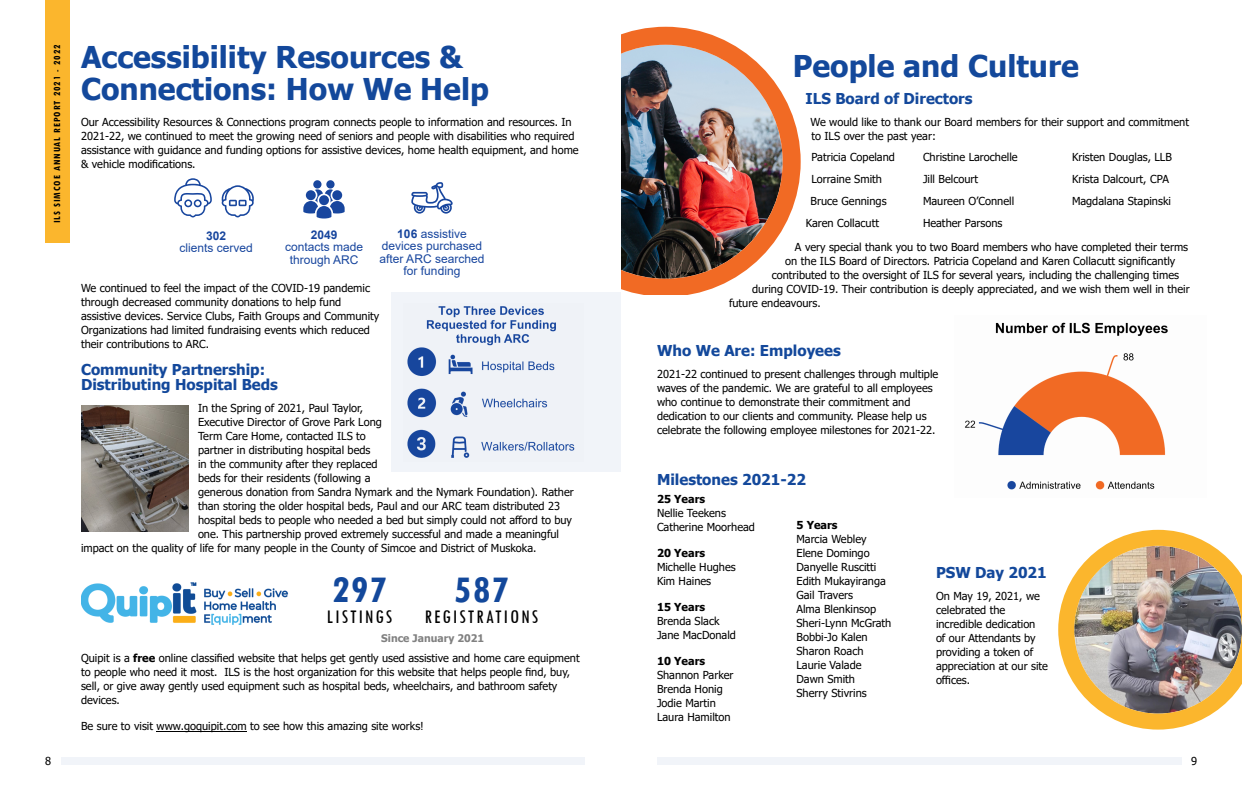
<style>
.page{position:relative;width:1242px;height:810px;background:#fff}
.page>*{position:absolute;margin:0;border:0;box-sizing:border-box;transform-origin:0 0}
.t1{font:700 condensed 40px "Tw Cen";letter-spacing:.025em;color:#13489b}
.t2{font:700 30px/32px "Tahoma";color:#13489b}
.t3{font:condensed 20px "Tw Cen";letter-spacing:.1em;color:#000}
.t4{font:700 15px/15px "Tahoma";color:#13489b}
.t5{font:12px/12.4px "Arial";color:#18469e;text-align:center}
.t6{font:700 12px "Arial";color:#18469e}
.t7{font:11px/14px "Tahoma";color:#000}
.t8{font:700 11px "Tahoma";color:#000}
.t9{font:700 10.5px "Tahoma";color:rgb(0 0 0/.5)}
.t10{font:700 condensed 10px "Tw Cen";letter-spacing:.1em;color:#000}
.s1{font-weight:700}
</style>
<div class="page">
<img style="left:965px;top:322px;width:203px;height:168px">
<img style="left:1058px;top:530px;width:184px;height:200px">
<img style="left:621px;top:27px;width:180px;height:268px">
<div style="left:62px;top:758px;width:523px;height:7px;background:#f1f4f9"></div>
<div style="left:657px;top:758px;width:525px;height:7px;background:#f1f4f9"></div>
<img style="left:81px;top:582px;width:208px;height:43px">
<hr style="left:157px;top:731px;width:90px;height:1px;background:#000">
<svg style="left:411px;top:182px;width:42px;height:32px"></svg>
<svg style="left:174px;top:178px;width:38px;height:39px"></svg>
<svg style="left:221px;top:185px;width:33px;height:32px"></svg>
<svg style="left:303px;top:180px;width:42px;height:39px"></svg>
<div style="left:45px;top:0;width:24px;height:243px;background:#fbb62d"></div>
<div style="left:391px;top:292px;width:230px;height:180px;background:#13489b;opacity:.06"></div>
<img style="left:81px;top:405px;width:108px;height:127px">
<p class="t10" style="left:54px;top:223px;width:180px;rotate:-90deg">ILS SIMCOE ANNUAL REPORT 2021 - 2022</p>
<h2 class="t2" style="left:81px;top:43px;width:409px">Accessibility Resources &amp;<br>Connections: How We Help</h2>
<p class="t7" style="left:81px;top:116px;width:499px">Our Accessibility Resources &amp; Connections program connects people to information and resources. In 2021-22, we continued to meet the growing need of seniors and people with disabilities who required assistance with guidance and funding options for assistive devices, home health equipment, and home &amp; vehicle modifications.</p>
<p class="t6" style="left:206px;top:231px;width:22px">302</p>
<p class="t5" style="left:180px;top:243px;width:75px">clients cerved</p>
<p class="t6" style="left:311px;top:230px;width:28px">2049</p>
<p class="t5" style="left:285px;top:242px;width:80px">contacts made through ARC</p>
<p class="t5" style="left:380px;top:229px;width:106px"><span class="s1">106</span> assistive devices purchased after ARC searched for funding</p>
<p class="t7" style="left:81px;top:282px;width:300px">We continued to feel the impact of the COVID-19 pandemic through decreased community donations to help fund assistive devices. Service Clubs, Faith Groups and Community Organizations had limited fundraising events which reduced their contributions to ARC.</p>
<h3 class="t4" style="left:81px;top:363px;width:199px">Community Partnership:<br>Distributing Hospital Beds</h3>
<p class="t7" style="left:198px;top:402px;width:167px">In the Spring of 2021, Paul Taylor,</p>
<p class="t7" style="left:198px;top:416px;width:185px">Executive Director of Grove Park Long</p>
<p class="t7" style="left:198px;top:430px;width:169px">Term Care Home, contacted ILS to</p>
<p class="t7" style="left:198px;top:444px;width:174px">partner in distributing hospital beds</p>
<p class="t7" style="left:198px;top:458px;width:181px">in the community after they replaced</p>
<p class="t7" style="left:198px;top:472px;width:174px">beds for their residents (following a</p>
<p class="t7" style="left:198px;top:486px;width:377px">generous donation from Sandra Nymark and the Nymark Foundation). Rather</p>
<p class="t7" style="left:198px;top:500px;width:364px">than storing the older hospital beds, Paul and our ARC team distributed 23</p>
<p class="t7" style="left:198px;top:514px;width:376px">hospital beds to people who needed a bed but simply could not afford to buy</p>
<p class="t7" style="left:198px;top:528px;width:363px">one. This partnership proved extremely successful and made a meaningful</p>
<p class="t7" style="left:81px;top:542px;width:457px">impact on the quality of life for many people in the County of Simcoe and District of Muskoka.</p>
<h1 class="t1" style="left:332px;top:576px;width:56px">297</h1>
<h3 class="t3" style="left:327px;top:610px;width:67px">LISTINGS</h3>
<h1 class="t1" style="left:454px;top:576px;width:56px">587</h1>
<h3 class="t3" style="left:425px;top:610px;width:115px">REGISTRATIONS</h3>
<p class="t9" style="left:381px;top:634px;width:105px">Since January 2021</p>
<p class="t7" style="left:81px;top:652px;width:500px">Quipit is a <span class="s1">free</span> online classified website that helps get gently used assistive and home care equipment to people who need it most. ILS is the host organization for this website that helps people find, buy, sell, or give away gently used equipment such as hospital beds, wheelchairs, and bathroom safety devices.</p>
<p class="t7" style="left:81px;top:720px;width:344px">Be sure to visit www.goquipit.com to see how this amazing site works!</p>
<h2 class="t2" style="left:793px;top:52px;width:288px">People and Culture</h2>
<h3 class="t4" style="left:806px;top:92px;width:168px">ILS Board of Directors</h3>
<p class="t7" style="left:811px;top:116px;width:380px">We would like to thank our Board members for their support and commitment to ILS over the past year:</p>
<p class="t7" style="left:811px;top:151px;width:85px">Patricia Copeland</p>
<p class="t7" style="left:811px;top:173px;width:72px">Lorraine Smith</p>
<p class="t7" style="left:811px;top:195px;width:77px">Bruce Gennings</p>
<p class="t7" style="left:806px;top:217px;width:75px">Karen Collacutt</p>
<p class="t7" style="left:923px;top:147px;width:96px;line-height:22px">Christine Larochelle<br>Jill Belcourt<br>Maureen O’Connell<br>Heather Parsons</p>
<p class="t7" style="left:1072px;top:147px;width:101px;line-height:22px">Kristen Douglas, LLB<br>Krista Dalcourt, CPA<br>Magdalana Stapinski</p>
<p class="t7" style="left:795px;top:241px;width:395px">A very special thank you to two Board members who have completed their terms</p>
<p class="t7" style="left:785px;top:255px;width:392px">on the ILS Board of Directors. Patricia Copeland and Karen Collacutt significantly</p>
<p class="t7" style="left:772px;top:269px;width:409px">contributed to the oversight of ILS for several years, including the challenging times</p>
<p class="t7" style="left:752px;top:283px;width:439px">during COVID-19. Their contribution is deeply appreciated, and we wish them well in their</p>
<p class="t7" style="left:729px;top:297px;width:93px">future endeavours.</p>
<h3 class="t4" style="left:657px;top:344px;width:185px">Who We Are: Employees</h3>
<p class="t7" style="left:657px;top:368px;width:283px">2021-22 continued to present challenges through multiple waves of the pandemic. We are grateful to all employees who continue to demonstrate their commitment and dedication to our clients and community. Please help us celebrate the following employee milestones for 2021-22.</p>
<h3 class="t4" style="left:657px;top:473px;width:150px">Milestones 2021-22</h3>
<p class="t8" style="left:657px;top:495px;width:50px">25 Years</p>
<p class="t7" style="left:657px;top:507px;width:99px">Nellie Teekens<br>Catherine Moorhead</p>
<p class="t8" style="left:657px;top:549px;width:50px">20 Years</p>
<p class="t7" style="left:657px;top:561px;width:80px">Michelle Hughes<br>Kim Haines</p>
<p class="t8" style="left:657px;top:603px;width:50px">15 Years</p>
<p class="t7" style="left:657px;top:615px;width:80px">Brenda Slack<br>Jane MacDonald</p>
<p class="t8" style="left:657px;top:657px;width:50px">10 Years</p>
<p class="t7" style="left:657px;top:669px;width:78px">Shannon Parker<br>Brenda Honig<br>Jodie Martin<br>Laura Hamilton</p>
<p class="t8" style="left:796px;top:521px;width:43px">5 Years</p>
<p class="t7" style="left:796px;top:533px;width:96px">Marcia Webley<br>Elene Domingo<br>Danyelle Ruscitti<br>Edith Mukayiranga<br>Gail Travers<br>Alma Blenkinsop<br>Sheri-Lynn McGrath<br>Bobbi-Jo Kalen<br>Sharon Roach<br>Laurie Valade<br>Dawn Smith<br>Sherry Stivrins</p>
<h3 class="t4" style="left:936px;top:567px;width:112px">PSW Day 2021</h3>
<p class="t7" style="left:936px;top:590px;width:114px">On May 19, 2021, we celebrated the incredible dedication<br>of our Attendants by providing a token of appreciation at our site offices.</p>
<p class="t7" style="left:45px;top:755px;width:8px">8</p>
<p class="t7" style="left:1191px;top:755px;width:8px">9</p>
</div>
